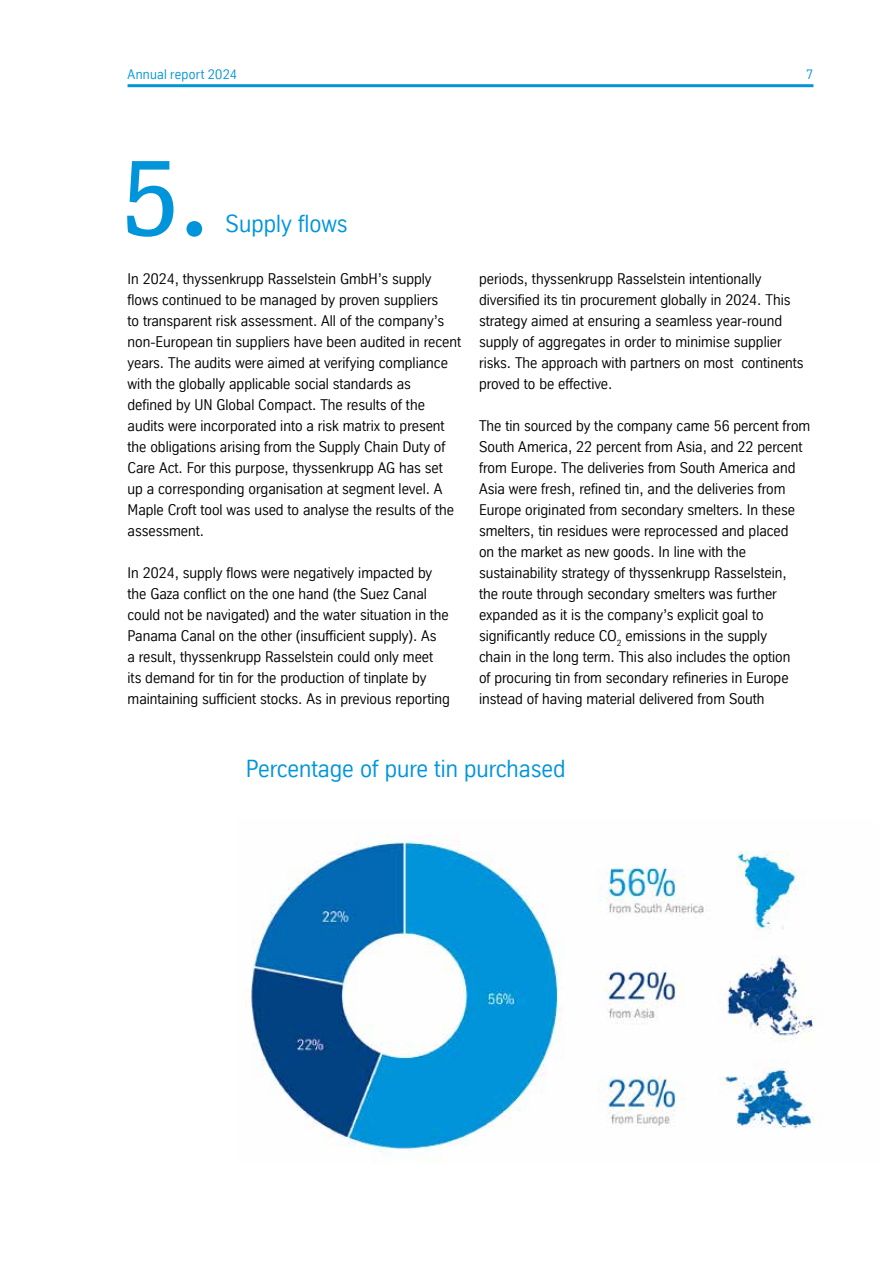
<style>
.page{position:relative;width:893px;height:1263px;background:#fff}
.page>*{position:absolute;margin:0;border:0;box-sizing:border-box;transform-origin:0 0}
.t1{font:500 105px "TK Serif";color:#0095db}
.t2{font:24px "TK Type";color:#0095db}
.t3{font:15px/21px "TK Type";color:#000}
.t4{font:13.5px "TK Type";letter-spacing:.015em;color:#0095db}
</style>
<div class="page">
<hr style="left:128px;top:84px;width:685px;height:3px;background:#0095db">
<img style="left:244px;top:834px;width:579px;height:327px">
<p class="t4" style="left:128px;top:66px;width:111px">Annual report 2024</p>
<p class="t4" style="left:806px;top:66px;width:9px">7</p>
<h1 class="t1" style="left:122px;top:133px;width:91px">5.</h1>
<h2 class="t2" style="left:226px;top:210px;width:123px">Supply flows</h2>
<p class="t3" style="left:128px;top:268px;width:335px">In 2024, thyssenkrupp Rasselstein GmbH’s supply flows continued to be managed by proven suppliers<br>to transparent risk assessment. All of the company’s non-European tin suppliers have been audited in recent years. The audits were aimed at verifying compliance with the globally applicable social standards as<br>defined by UN Global Compact. The results of the audits were incorporated into a risk matrix to present the obligations arising from the Supply Chain Duty of Care Act. For this purpose, thyssenkrupp AG has set up a corresponding organisation at segment level. A Maple Croft tool was used to analyse the results of the assessment.</p>
<p class="t3" style="left:128px;top:562px;width:324px">In 2024, supply flows were negatively impacted by the Gaza conflict on the one hand (the Suez Canal could not be navigated) and the water situation in the Panama Canal on the other (insufficient supply). As<br>a result, thyssenkrupp Rasselstein could only meet its demand for tin for the production of tinplate by maintaining sufficient stocks. As in previous reporting</p>
<p class="t3" style="left:479px;top:268px;width:326px">periods, thyssenkrupp Rasselstein intentionally diversified its tin procurement globally in 2024. This strategy aimed at ensuring a seamless year-round supply of aggregates in order to minimise supplier risks. The approach with partners on most continents proved to be effective.</p>
<p class="t3" style="left:479px;top:415px;width:333px">The tin sourced by the company came 56 percent from South America, 22 percent from Asia, and 22 percent from Europe. The deliveries from South America and Asia were fresh, refined tin, and the deliveries from Europe originated from secondary smelters. In these smelters, tin residues were reprocessed and placed<br>on the market as new goods. In line with the sustainability strategy of thyssenkrupp Rasselstein,<br>the route through secondary smelters was further expanded as it is the company’s explicit goal to significantly reduce CO<sub>2</sub> emissions in the supply<br>chain in the long term. This also includes the option<br>of procuring tin from secondary refineries in Europe instead of having material delivered from South</p>
<h2 class="t2" style="left:246px;top:756px;width:321px">Percentage of pure tin purchased</h2>
</div>
